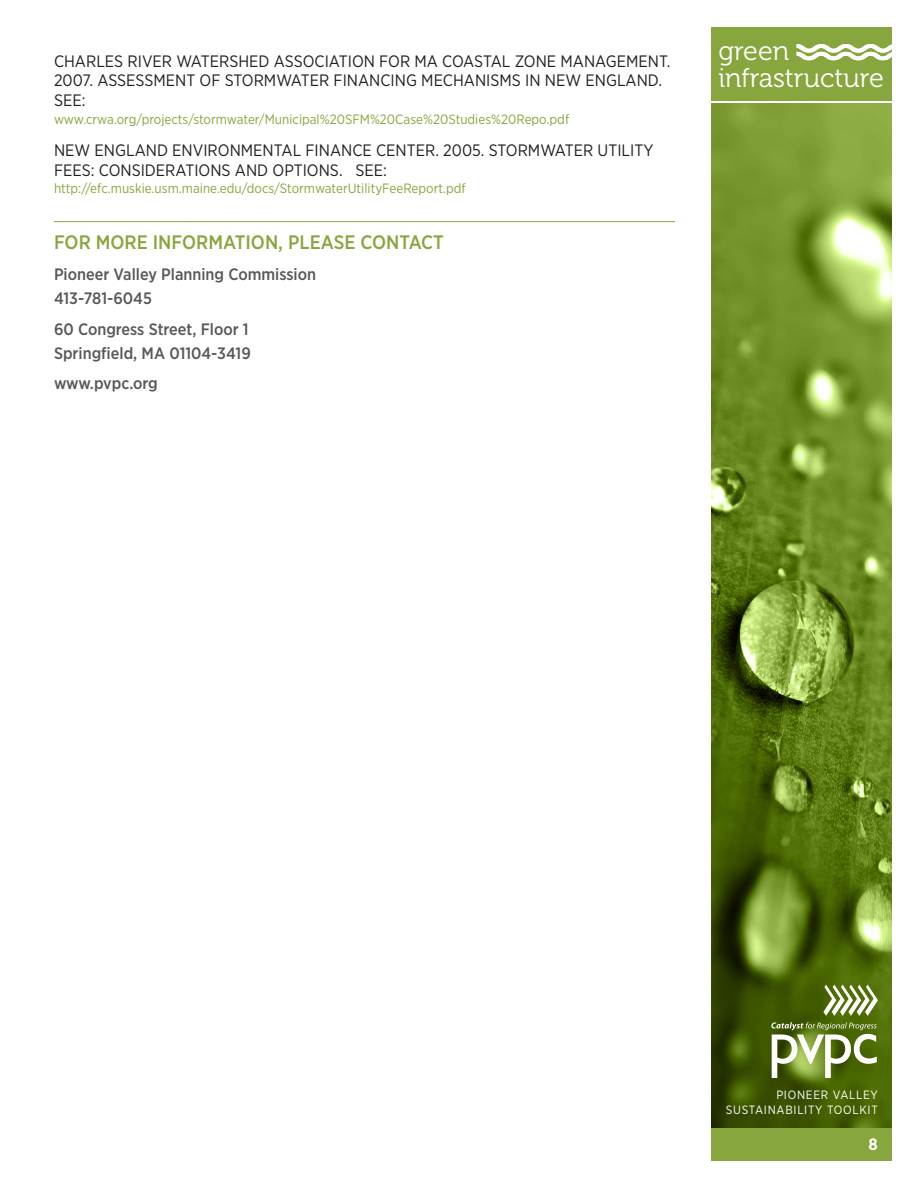
<style>
.page{position:relative;width:918px;height:1188px;background:#fff}
.page>*{position:absolute;margin:0;border:0;box-sizing:border-box;transform-origin:0 0}
.t1{font:27px/26.4px "Museo 300";color:#fff}
.t2{font:500 19.5px "Gotham Narrow";color:#88a63e}
.t3{font:16.5px "Gotham Narrow";color:#231f20}
.t4{font:500 16.5px/24px "Gotham Narrow";color:#57585a}
.t5{font:700 16.5px "Gotham Narrow";color:#fff}
.t6{font:13.5px "Gotham Narrow";color:#88a63e}
.t7{font:12px/14.4px "Gotham Narrow";letter-spacing:.06em;color:#fff;text-align:right}
</style>
<div class="page">
<div style="left:711px;top:103px;width:180px;height:1058px;background:#88a63e"></div>
<img style="left:711px;top:103px;width:180px;height:1025px">
<svg style="left:823px;top:985px;width:55px;height:31px;background:#99aa6f"></svg>
<svg style="left:771px;top:1022px;width:106px;height:56px;background:#8a9d5a"></svg>
<div style="left:711px;top:27px;width:180px;height:73px;background:#88a63e"></div>
<svg style="left:797px;top:44px;width:95px;height:17px"></svg>
<hr style="left:54px;top:221px;width:621px;height:1px;background:#88a63e">
<p class="t3" style="left:54px;top:51px;width:21px">CHARLES</p>
<p class="t3" style="left:128px;top:51px;width:20px">RIVER</p>
<p class="t3" style="left:176px;top:51px;width:26px">WATERSHED</p>
<p class="t3" style="left:274px;top:51px;width:21px">ASSOCIATION</p>
<p class="t3" style="left:379px;top:51px;width:11px">FOR</p>
<p class="t3" style="left:415px;top:51px;width:49px">MA COASTAL</p>
<p class="t3" style="left:515px;top:51px;width:21px">ZONE</p>
<p class="t3" style="left:561px;top:51px;width:24px">MANAGEMENT</p>
<p class="t3" style="left:667px;top:51px;width:5px">.</p>
<p class="t3" style="left:54px;top:70px;width:65px">2007. ASSESSMENT</p>
<p class="t3" style="left:200px;top:70px;width:46px">OF STORMWATER</p>
<p class="t3" style="left:334px;top:70px;width:20px">FINANCING</p>
<p class="t3" style="left:421px;top:70px;width:23px">MECHANISMS</p>
<p class="t3" style="left:525px;top:70px;width:81px">IN NEW ENGLAND</p>
<p class="t3" style="left:658px;top:70px;width:5px">.</p>
<p class="t3" style="left:54px;top:90px;width:33px">SEE:</p>
<p class="t6" style="left:54px;top:110px;width:517px">WWW.CRWA.ORG/PROJECTS/STORMWATER/MUNICIPAL%20SFM%20CASE%20STUDIES%20REPO.PDF</p>
<p class="t3" style="left:54px;top:140px;width:62px">NEW ENGLAND</p>
<p class="t3" style="left:172px;top:140px;width:21px">ENVIRONMENTAL</p>
<p class="t3" style="left:306px;top:140px;width:20px">FINANCE</p>
<p class="t3" style="left:376px;top:140px;width:21px">CENTER</p>
<p class="t3" style="left:435px;top:140px;width:74px">. 2005. STORMWATER</p>
<p class="t3" style="left:598px;top:140px;width:20px">UTILITY</p>
<p class="t3" style="left:54px;top:159px;width:65px">FEES: CONSIDERATIONS</p>
<p class="t3" style="left:235px;top:159px;width:12px">AND</p>
<p class="t3" style="left:273px;top:159px;width:22px">OPTIONS</p>
<p class="t3" style="left:339px;top:159px;width:50px">. SEE:</p>
<p class="t6" style="left:54px;top:180px;width:413px">HTTP://EFC.MUSKIE.USM.MAINE.EDU/DOCS/STORMWATERUTILITYFEEREPORT.PDF</p>
<p class="t2" style="left:54px;top:230px;width:166px">For more i nformati</p>
<p class="t2" style="left:251px;top:230px;width:61px">on, please</p>
<p class="t2" style="left:361px;top:230px;width:51px">contact</p>
<p class="t4" style="left:54px;top:262px;width:264px">Pioneer Valley Planning Commission<br>413-781-6045</p>
<p class="t4" style="left:54px;top:316px;width:198px">60 Congress Street, Floor 1<br>Springfield, MA 01104-3419</p>
<p class="t4" style="left:54px;top:371px;width:105px">www.pvpc.org</p>
<h1 class="t1" style="left:718px;top:38px;width:167px">green infrastructure</h1>
<p class="t7" style="left:726px;top:1088px;width:154px">PIONEER VALLEY<br>SUSTAINABILITY TOOLKIT</p>
<p class="t5" style="left:869px;top:1134px;width:11px">8</p>
</div>
